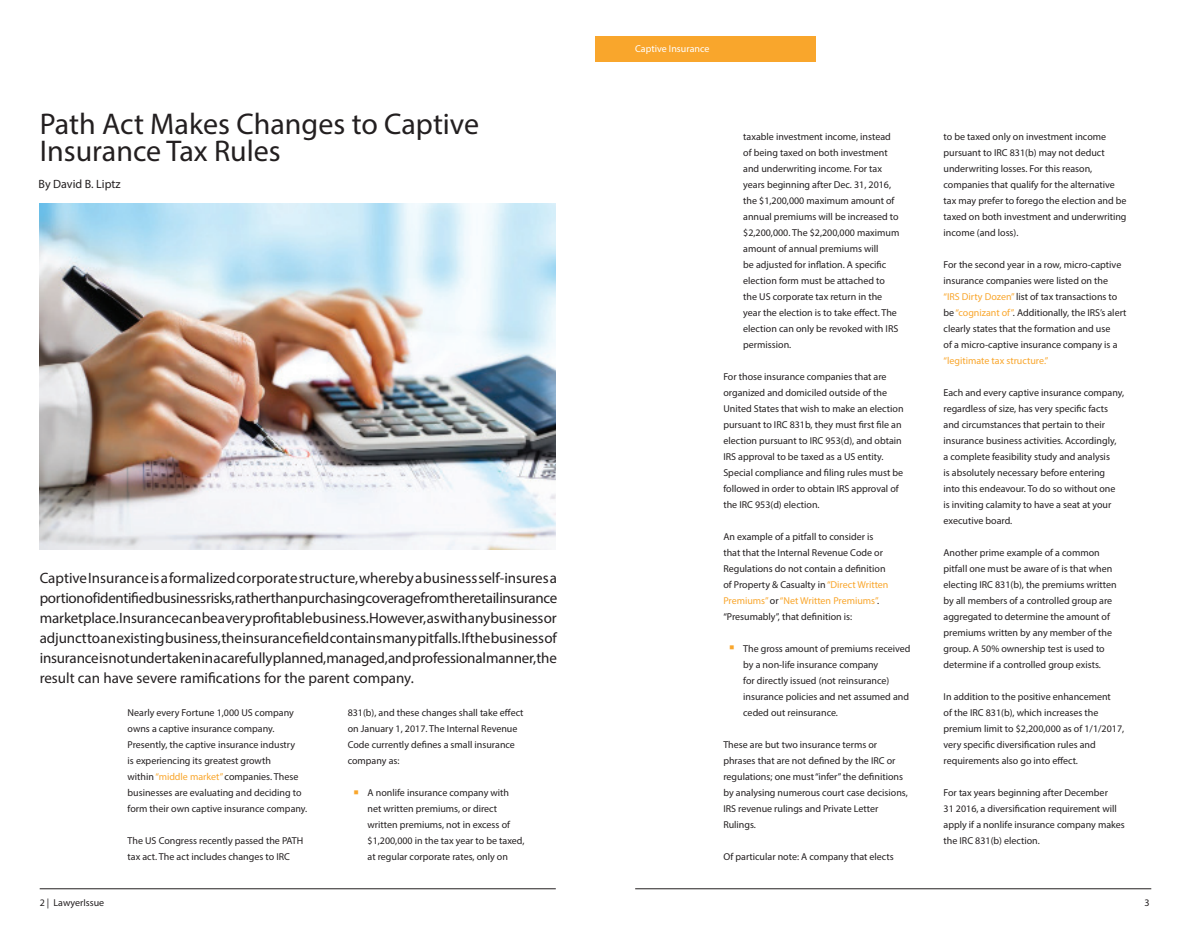
<style>
.page{position:relative;width:1191px;height:936px;background:#fff}
.page>*{position:absolute;margin:0;border:0;box-sizing:border-box;transform-origin:0 0}
.t1{font:30px/27px "Myriad Pro";color:#231f20}
.t2{font:15px/20px "Myriad Pro";color:#231f20;text-align:justify}
.t3{font:12px "Myriad Pro";color:#231f20}
.t4{font:10px/16px "Myriad Pro";color:#231f20}
.t5{font:10px "Myriad Pro";color:#f9a62c}
.t6{font:10px "Myriad Pro";color:#fff}
.s1{color:#f9a62c}
</style>
<div class="page">
<div style="left:595px;top:36px;width:221px;height:26px;background:#f9a62c"></div>
<hr style="left:40px;top:888px;width:516px;height:1px;background:#231f20">
<hr style="left:635px;top:888px;width:516px;height:1px;background:#231f20">
<img style="left:40px;top:203px;width:516px;height:347px">
<h1 class="t1" style="left:40px;top:110px;width:441px">Path Act Makes Changes to Captive<br>Insurance Tax Rules</h1>
<p class="t3" style="left:39px;top:176px;width:84px">By David B. Liptz</p>
<p class="t2" style="left:40px;top:568px;width:519px">Captive Insurance is a formalized corporate structure, whereby a business self-insures a portion of identified business risks, rather than purchasing coverage from the retail insurance marketplace. Insurance can be a very profitable business. However, as with any business or adjunct to an existing business, the insurance field contains many pitfalls. If the business of insurance is not undertaken in a carefully planned, managed, and professional manner, the result can have severe ramifications for the parent company.</p>
<p class="t4" style="left:128px;top:704px;width:181px">Nearly every Fortune 1,000 US company owns a captive insurance company.<br>Presently, the captive insurance industry<br>is experiencing its greatest growth<br>within <span class="s1">“middle market”</span> companies. These businesses are evaluating and deciding to form their own captive insurance company.</p>
<p class="t4" style="left:128px;top:832px;width:177px">The US Congress recently passed the PATH tax act. The act includes changes to IRC</p>
<p class="t4" style="left:348px;top:704px;width:177px">831(b), and these changes shall take effect on January 1, 2017. The Internal Revenue Code currently defines a small insurance company as:</p>
<p class="t4" style="left:367px;top:784px;width:158px">A nonlife insurance company with net written premiums, or direct written premiums, not in excess of $1,200,000 in the tax year to be taxed, at regular corporate rates, only on</p>
<p class="t6" style="left:635px;top:43px;width:76px">Captive Insurance</p>
<p class="t4" style="left:743px;top:128px;width:158px">taxable investment income, instead of being taxed on both investment and underwriting income. For tax years beginning after Dec. 31, 2016, the $1,200,000 maximum amount of annual premiums will be increased to $2,200,000. The $2,200,000 maximum amount of annual premiums will<br>be adjusted for inflation. A specific election form must be attached to the US corporate tax return in the year the election is to take effect. The election can only be revoked with IRS permission.</p>
<p class="t4" style="left:723px;top:368px;width:182px">For those insurance companies that are organized and domiciled outside of the United States that wish to make an election pursuant to IRC 831b, they must first file an election pursuant to IRC 953(d), and obtain IRS approval to be taxed as a US entity.<br>Special compliance and filing rules must be followed in order to obtain IRS approval of the IRC 953(d) election.</p>
<p class="t4" style="left:723px;top:528px;width:167px">An example of a pitfall to consider is that that the Internal Revenue Code or Regulations do not contain a definition of Property &amp; Casualty in <span class="s1">“Direct Written Premiums”</span> or <span class="s1">“Net Written Premiums”</span>. “Presumably”, that definition is:</p>
<p class="t4" style="left:743px;top:640px;width:169px">The gross amount of premiums received by a non-life insurance company<br>for directly issued (not reinsurance) insurance policies and net assumed and ceded out reinsurance.</p>
<p class="t4" style="left:723px;top:736px;width:186px">These are but two insurance terms or phrases that are not defined by the IRC or regulations; one must “infer” the definitions by analysing numerous court case decisions, IRS revenue rulings and Private Letter Rulings.</p>
<p class="t4" style="left:723px;top:848px;width:172px">Of particular note: A company that elects</p>
<p class="t4" style="left:943px;top:128px;width:184px">to be taxed only on investment income pursuant to IRC 831(b) may not deduct underwriting losses. For this reason, companies that qualify for the alternative tax may prefer to forego the election and be taxed on both investment and underwriting income (and loss).</p>
<p class="t4" style="left:943px;top:256px;width:184px">For the second year in a row, micro-captive insurance companies were listed on the <span class="s1">“IRS Dirty Dozen”</span> list of tax transactions to be <span class="s1">“cognizant of”</span>. Additionally, the IRS’s alert clearly states that the formation and use<br>of a micro-captive insurance company is a</p>
<p class="t5" style="left:943px;top:354px;width:106px">“legitimate tax structure.”</p>
<p class="t4" style="left:943px;top:384px;width:182px">Each and every captive insurance company, regardless of size, has very specific facts and circumstances that pertain to their insurance business activities. Accordingly,<br>a complete feasibility study and analysis<br>is absolutely necessary before entering into this endeavour. To do so without one is inviting calamity to have a seat at your executive board.</p>
<p class="t4" style="left:943px;top:544px;width:175px">Another prime example of a common pitfall one must be aware of is that when electing IRC 831(b), the premiums written by all members of a controlled group are aggregated to determine the amount of premiums written by any member of the group. A 50% ownership test is used to determine if a controlled group exists.</p>
<p class="t4" style="left:943px;top:688px;width:182px">In addition to the positive enhancement<br>of the IRC 831(b), which increases the premium limit to $2,200,000 as of 1/1/2017, very specific diversification rules and requirements also go into effect.</p>
<p class="t4" style="left:943px;top:784px;width:183px">For tax years beginning after December<br>31 2016, a diversification requirement will apply if a nonlife insurance company makes the IRC 831(b) election.</p>
<p class="t4" style="left:40px;top:894px;width:66px">2 | LawyerIssue</p>
<p class="t4" style="left:1144px;top:894px;width:7px">3</p>
</div>
